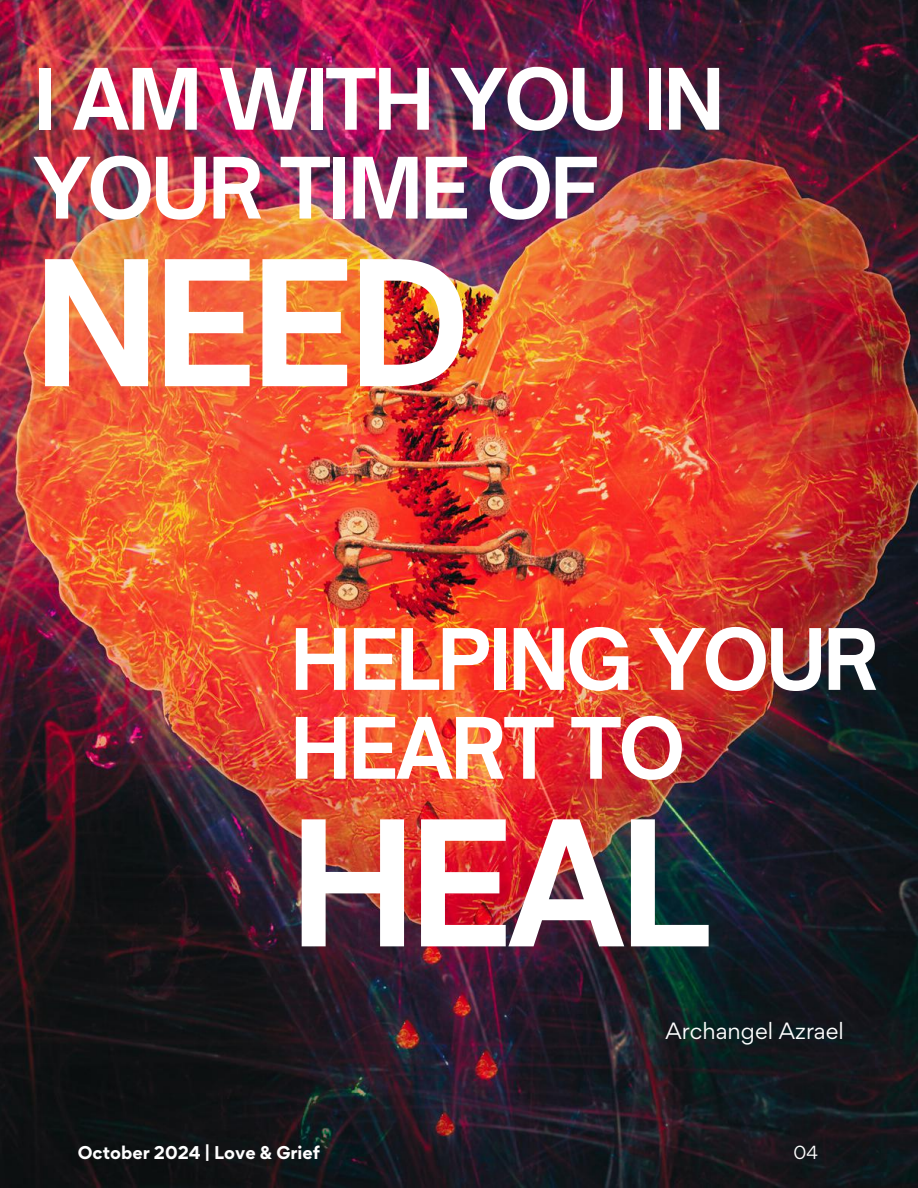
<style>
.page{position:relative;width:918px;height:1188px;background:#fff}
.page>*{position:absolute;margin:0;border:0;box-sizing:border-box;transform-origin:0 0}
.t1{font:700 166.5px "Open Sauce One";letter-spacing:-.035em;color:#fff}
.t2{font:700 81px/88.8px "Open Sauce One";letter-spacing:-.035em;color:#fff}
.t3{font:21px "Gordita";color:#fff}
.t4{font:16.95px "Gordita";color:#fff}
.t5{font:700 16.5px "Gordita";color:#fff}
</style>
<div class="page">
<img style="left:0;top:0;width:918px;height:1188px">
<p class="t2" style="left:34px;top:54px;width:692px">I AM WITH YOU IN<br>YOUR TIME OF</p>
<h1 class="t1" style="left:34px;top:220px;width:438px">NEED</h1>
<p class="t2" style="left:290px;top:615px;width:590px">HELPING YOUR<br>HEART TO</p>
<h1 class="t1" style="left:290px;top:780px;width:422px">HEAL</h1>
<p class="t5" style="left:78px;top:1141px;width:244px">October 2024 | Love &amp; Grief</p>
<p class="t3" style="left:666px;top:1017px;width:180px">Archangel Azrael</p>
<p class="t4" style="left:794px;top:1141px;width:26px">04</p>
</div>
